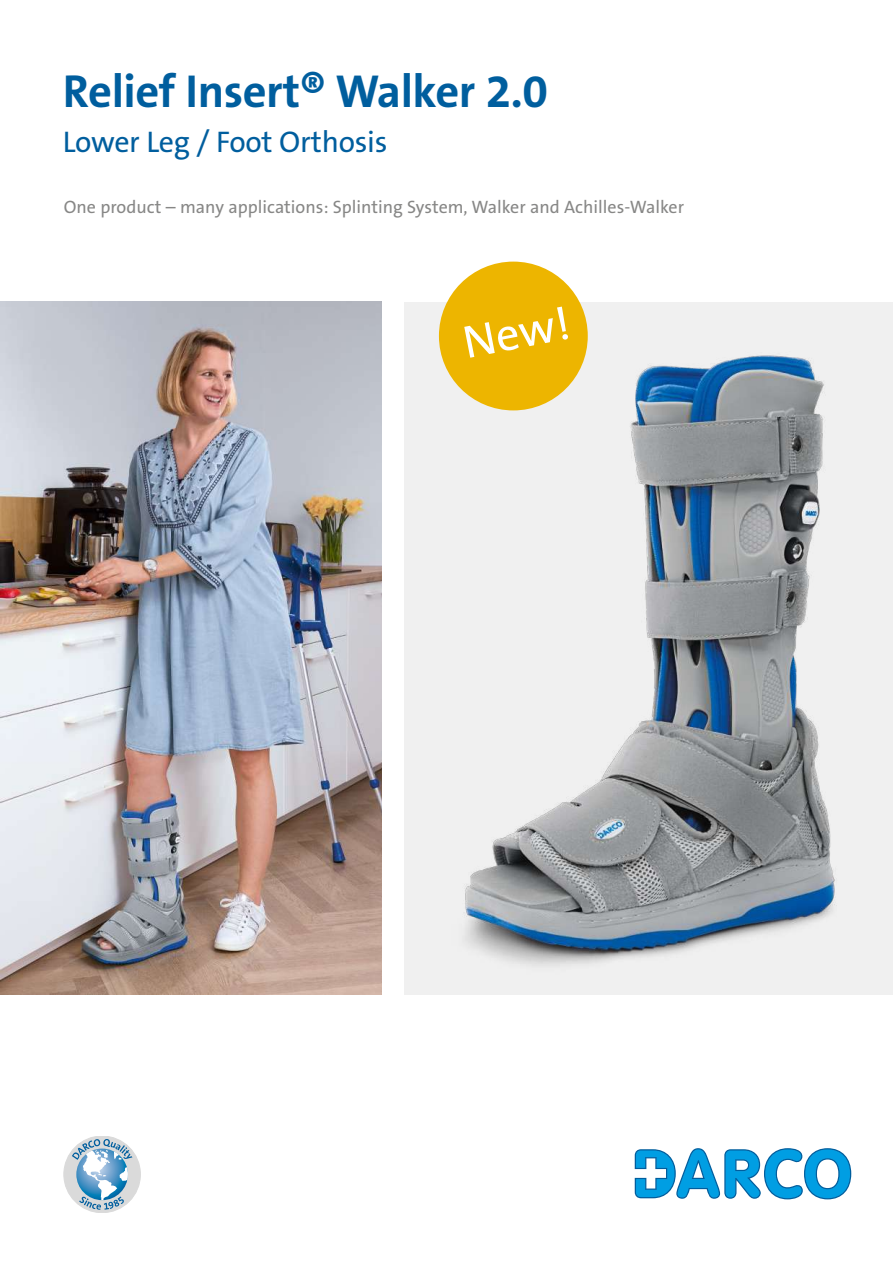
<style>
.page{position:relative;width:893px;height:1263px;background:#fff}
.page>*{position:absolute;margin:0;border:0;box-sizing:border-box;transform-origin:0 0}
.t1{font:700 46.5px "The Sans B Plus W7";letter-spacing:-.01em;color:#005e9e}
.t2{font:46.5px "The Sans B Plus W5 Plain";color:#fff}
.t3{font:30px "The Sans B Plus W5 Plain";letter-spacing:-.01em;color:#005e9e}
.t4{font:18px "The Sans B Plus W5 Plain";color:#878786}
</style>
<div class="page">
<div style="left:401px;top:302px;width:492px;height:692px;background:#f0f0f0"></div>
<img style="left:0;top:302px;width:382px;height:693px">
<svg style="left:64px;top:1136px;width:76px;height:76px"></svg>
<svg style="left:635px;top:1148px;width:216px;height:51px"></svg>
<svg style="left:0;top:0;width:1px;height:994px"></svg>
<img style="left:439px;top:345px;width:396px;height:621px">
<div style="left:383px;top:284px;width:21px;height:762px;background:#fff"></div>
<div style="left:439px;top:262px;width:149px;height:148px;background:#edb500;border-radius:50%"></div>
<h1 class="t1" style="left:63px;top:62px;width:486px">Relief Insert® Walker 2.0</h1>
<h2 class="t3" style="left:63px;top:123px;width:326px">Lower Leg / Foot Orthosis</h2>
<p class="t4" style="left:64px;top:196px;width:622px">One product – many applications: Splinting System, Walker and Achilles-Walker</p>
<h1 class="t2" style="left:458px;top:314px;width:110px;rotate:-11deg">New!</h1>
</div>
